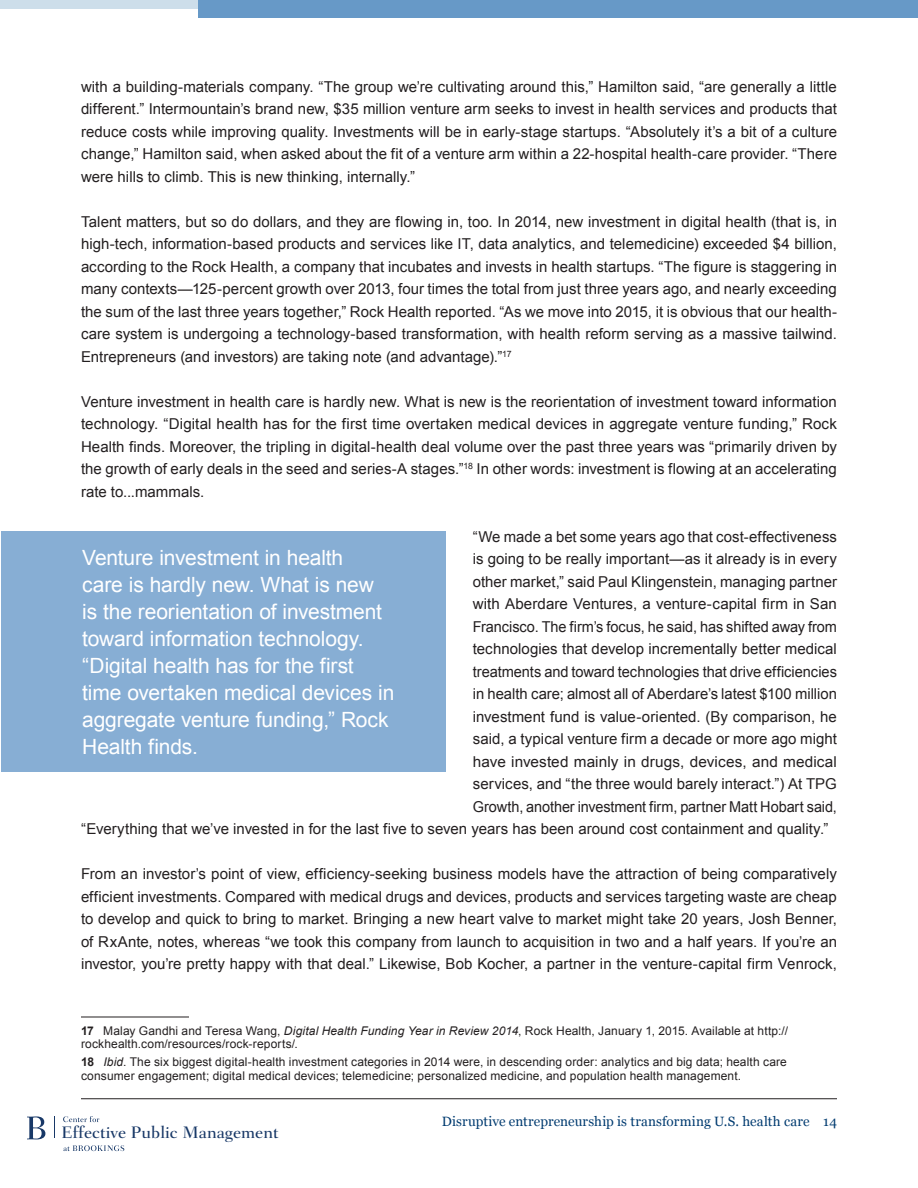
<style>
.page{position:relative;width:918px;height:1188px;background:#fff}
.page>*{position:absolute;margin:0;border:0;box-sizing:border-box;transform-origin:0 0}
.PullQuoteRightSide{font:21px/27px "Arial";letter-spacing:-.005em;color:#fff}
.t1{font:500 16.95px "Fairfield LT Std";color:#183867}
.BodyText{font:15px/22.5px "Arial";color:#231f20;text-align:justify}
.t2{font:13.5px "Georgia";letter-spacing:.01em;color:#003b70}
.t3{font:12px/13.5px "Arial";letter-spacing:.01em;color:#231f20}
.s1{font-weight:700}
.s2{font-style:italic}
</style>
<div class="page">
<hr style="left:81px;top:1098px;width:756px;height:1px;background:#231f20">
<svg style="left:63px;top:1116px;width:36px;height:6px"></svg>
<svg style="left:63px;top:1145px;width:61px;height:6px"></svg>
<svg style="left:54px;top:1116px;width:1px;height:22px"></svg>
<svg style="left:27px;top:1116px;width:18px;height:23px"></svg>
<div style="left:198px;top:0;width:720px;height:18px;background:#6799c7"></div>
<div style="left:0;top:0;width:198px;height:9px;background:#cddeea"></div>
<hr style="left:81px;top:1017px;width:108px;height:1px;background:#231f20">
<div style="left:1px;top:531px;width:445px;height:241px;background:#87aed4"></div>
<p class="BodyText" style="left:81px;top:76px;width:758px">with a building-materials company. “The group we’re cultivating around this,” Hamilton said, “are generally a little different.” Intermountain’s brand new, $35 million venture arm seeks to invest in health services and products that reduce costs while improving quality. Investments will be in early-stage startups. “Absolutely it’s a bit of a culture change,” Hamilton said, when asked about the fit of a venture arm within a 22-hospital health-care provider. “There were hills to climb. This is new thinking, internally.”</p>
<p class="BodyText" style="left:81px;top:211px;width:758px">Talent matters, but so do dollars, and they are flowing in, too. In 2014, new investment in digital health (that is, in high-tech, information-based products and services like IT, data analytics, and telemedicine) exceeded $4 billion, according to the Rock Health, a company that incubates and invests in health startups. “The figure is staggering in many contexts—125-percent growth over 2013, four times the total from just three years ago, and nearly exceeding the sum of the last three years together,” Rock Health reported. “As we move into 2015, it is obvious that our health&shy;care system is undergoing a technology-based transformation, with health reform serving as a massive tailwind.<br>Entrepreneurs (and investors) are taking note (and advantage).”<sup>17</sup></p>
<p class="BodyText" style="left:81px;top:391px;width:757px">Venture investment in health care is hardly new. What is new is the reorientation of investment toward information technology. “Digital health has for the first time overtaken medical devices in aggregate venture funding,” Rock Health finds. Moreover, the tripling in digital-health deal volume over the past three years was “primarily driven by the growth of early deals in the seed and series-A stages.”<sup>18</sup> In other words: investment is flowing at an accelerating rate to...mammals.</p>
<p class="BodyText" style="left:473px;top:526px;width:366px">“We made a bet some years ago that cost-effectiveness</p>
<p class="BodyText" style="left:473px;top:548px;width:366px">is going to be really important—as it already is in every</p>
<p class="BodyText" style="left:473px;top:571px;width:366px">other market,” said Paul Klingenstein, managing partner</p>
<p class="BodyText" style="left:473px;top:593px;width:366px">with Aberdare Ventures, a venture-capital firm in San</p>
<p class="BodyText" style="left:473px;top:616px;width:366px">Francisco. The firm’s focus, he said, has shifted away from</p>
<p class="BodyText" style="left:473px;top:638px;width:366px">technologies that develop incrementally better medical</p>
<p class="BodyText" style="left:473px;top:661px;width:366px">treatments and toward technologies that drive efficiencies</p>
<p class="BodyText" style="left:473px;top:683px;width:366px">in health care; almost all of Aberdare’s latest $100 million</p>
<p class="BodyText" style="left:473px;top:706px;width:366px">investment fund is value-oriented. (By comparison, he</p>
<p class="BodyText" style="left:473px;top:728px;width:366px">said, a typical venture firm a decade or more ago might</p>
<p class="BodyText" style="left:473px;top:751px;width:366px">have invested mainly in drugs, devices, and medical</p>
<p class="BodyText" style="left:473px;top:773px;width:366px">services, and “the three would barely interact.”) At TPG</p>
<p class="BodyText" style="left:473px;top:796px;width:366px">Growth, another investment firm, partner Matt Hobart said,</p>
<p class="BodyText" style="left:81px;top:818px;width:749px">“Everything that we’ve invested in for the last five to seven years has been around cost containment and quality.”</p>
<p class="BodyText" style="left:81px;top:863px;width:758px">From an investor’s point of view, efficiency-seeking business models have the attraction of being comparatively efficient investments. Compared with medical drugs and devices, products and services targeting waste are cheap to develop and quick to bring to market. Bringing a new heart valve to market might take 20 years, Josh Benner, of RxAnte, notes, whereas “we took this company from launch to acquisition in two and a half years. If you’re an investor, you’re pretty happy with that deal.” Likewise, Bob Kocher, a partner in the venture-capital firm Venrock,</p>
<p class="PullQuoteRightSide" style="left:82px;top:544px;width:314px">Venture investment in health<br>care is hardly new. What is new<br>is the reorientation of investment toward information technology. “Digital health has for the first time overtaken medical devices in aggregate venture funding,” Rock<br>Health finds.</p>
<p class="t3" style="left:81px;top:1024px;width:709px"><span class="s1">17</span> Malay Gandhi and Teresa Wang, <span class="s2">Digital Health Funding Year in Review 2014</span>, Rock Health, January 1, 2015. Available at http:// rockhealth.com/resources/rock-reports/.</p>
<p class="t3" style="left:81px;top:1056px;width:708px"><span class="s1">18</span> <span class="s2">Ibid</span>. The six biggest digital-health investment categories in 2014 were, in descending order: analytics and big data; health care consumer engagement; digital medical devices; telemedicine; personalized medicine, and population health management.</p>
<p class="t1" style="left:61px;top:1123px;width:219px">Effective Public Management</p>
<p class="t2" style="left:442px;top:1112px;width:397px">Disruptive entrepreneurship is transforming U.S. health care 14</p>
</div>
